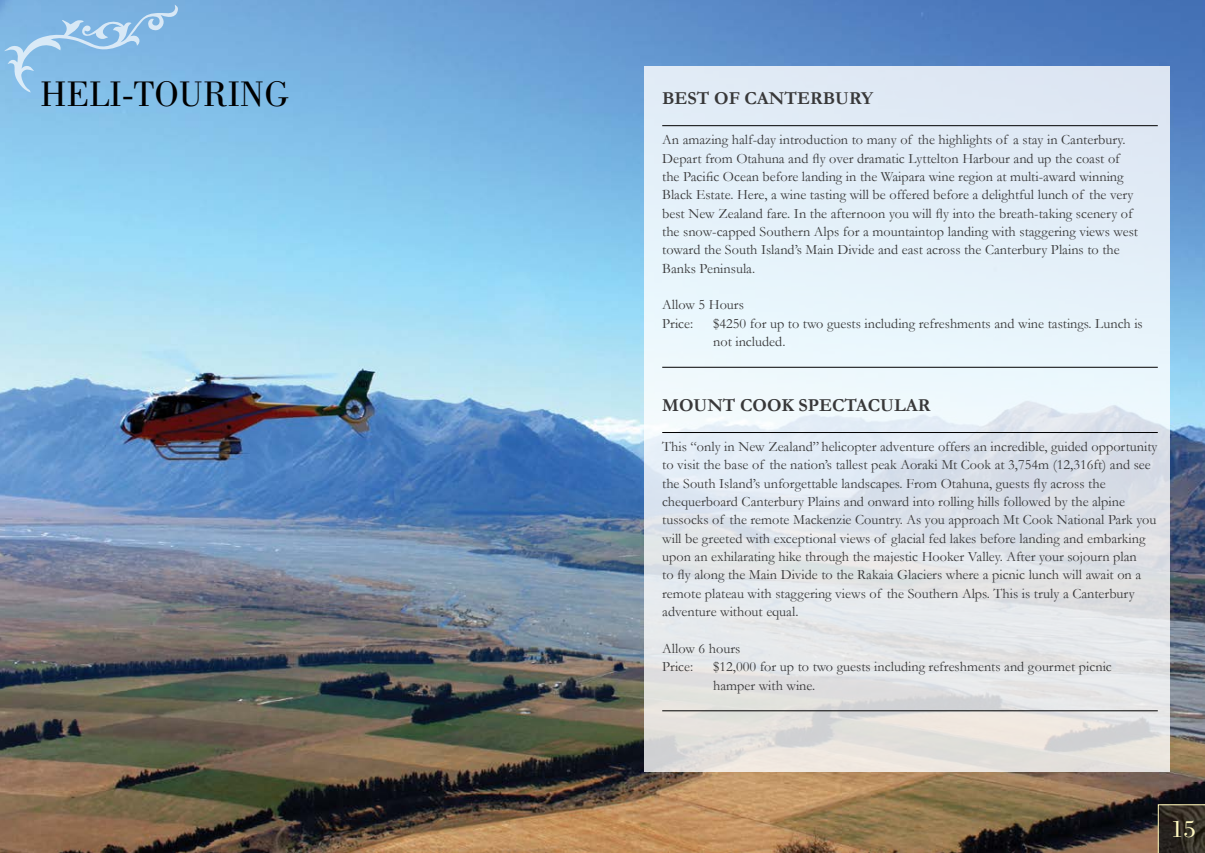
<style>
.page{position:relative;width:1205px;height:853px;background:#fff}
.page>*{position:absolute;margin:0;border:0;box-sizing:border-box;transform-origin:0 0}
.t1{font:36.62px "Bodoni";color:#000}
.t2{font:24.5px "Bodoni";color:#fff8c1}
.t3{font:700 18.38px "Garamond";color:#383839}
.t4{font:14.25px/18.4px "Garamond";color:#383839}
</style>
<div class="page">
<img style="left:0;top:0;width:570px;height:852px">
<svg style="left:4px;top:5px;width:175px;height:87px;background:#89bde6"></svg>
<img style="left:570px;top:0;width:635px;height:852px">
<svg style="left:644px;top:66px;width:526px;height:705px;background:#e3eaef"></svg>
<hr style="left:662px;top:125px;width:496px;height:1px;background:#000">
<hr style="left:662px;top:367px;width:496px;height:1px;background:#000">
<hr style="left:662px;top:432px;width:496px;height:1px;background:#000">
<hr style="left:662px;top:710px;width:496px;height:1px;background:#000">
<svg style="left:1158px;top:803px;width:47px;height:49px;background:#383229"></svg>
<h1 class="t1" style="left:40px;top:74px;width:250px">HELI-TOURING</h1>
<p class="t3" style="left:662px;top:88px;width:212px">BEST OF CANTERBURY</p>
<p class="t4" style="left:662px;top:130px;width:477px">An amazing half-day introduction to many of the highlights of a stay in Canterbury.<br>Depart from Otahuna and fly over dramatic Lyttelton Harbour and up the coast of the Pacific Ocean before landing in the Waipara wine region at multi-award winning Black Estate. Here, a wine tasting will be offered before a delightful lunch of the very best New Zealand fare. In the afternoon you will fly into the breath-taking scenery of the snow-capped Southern Alps for a mountaintop landing with staggering views west toward the South Island’s Main Divide and east across the Canterbury Plains to the Banks Peninsula.</p>
<p class="t4" style="left:662px;top:295px;width:83px">Allow 5 Hours<br>Price:</p>
<p class="t4" style="left:713px;top:314px;width:431px">$4250 for up to two guests including refreshments and wine tastings. Lunch is not included.</p>
<p class="t3" style="left:662px;top:394px;width:270px">MOUNT COOK SPECTACULAR</p>
<p class="t4" style="left:662px;top:437px;width:497px">This “only in New Zealand” helicopter adventure offers an incredible, guided opportunity to visit the base of the nation’s tallest peak Aoraki Mt Cook at 3,754m (12,316ft) and see the South Island’s unforgettable landscapes. From Otahuna, guests fly across the chequerboard Canterbury Plains and onward into rolling hills followed by the alpine tussocks of the remote Mackenzie Country. As you approach Mt Cook National Park you will be greeted with exceptional views of glacial fed lakes before landing and embarking upon an exhilarating hike through the majestic Hooker Valley. After your sojourn plan<br>to fly along the Main Divide to the Rakaia Glaciers where a picnic lunch will await on a remote plateau with staggering views of the Southern Alps. This is truly a Canterbury adventure without equal.</p>
<p class="t4" style="left:662px;top:638px;width:80px">Allow 6 hours<br>Price:</p>
<p class="t4" style="left:713px;top:657px;width:400px">$12,000 for up to two guests including refreshments and gourmet picnic hamper with wine.</p>
<h2 class="t2" style="left:1171px;top:814px;width:26px">15</h2>
</div>
